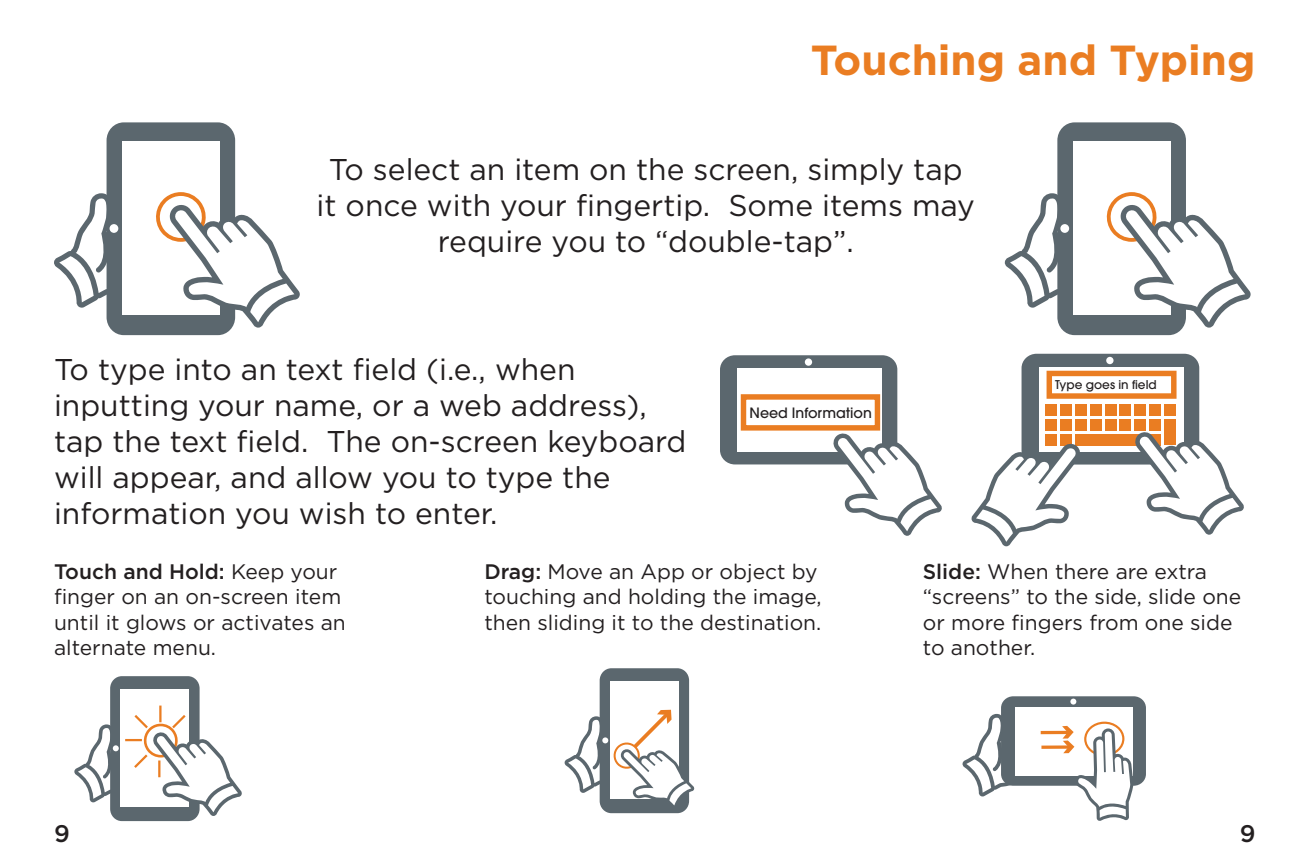
<style>
.page{position:relative;width:1296px;height:864px;background:#fff}
.page>*{position:absolute;margin:0;border:0;box-sizing:border-box;transform-origin:0 0}
.t1{font:700 42px "Gotham";color:#ea7d22}
.t2{font:30px/36px "Gotham";color:#231f20;text-align:center}
.t3{font:500 24px "Gotham";color:#231f20}
.t4{font:21px/25.2px "Gotham";color:#231f20}
.t5{font:500 18.9px "Avant Garde";color:#231f20}
.t6{font:500 14.1px "Avant Garde";color:#231f20}
.t7{font:500 12px "Avant Garde";color:#231f20}
.s1{font-weight:500}
</style>
<div class="page">
<div style="left:107px;top:122px;width:128px;height:213px;background:#5b676e;border-radius:18px"></div>
<div style="left:122px;top:141px;width:98px;height:173px;background:#fff"></div>
<svg style="left:54px;top:192px;width:246px;height:136px"></svg>
<div style="left:1022px;top:354px;width:177px;height:111px;background:#5b676e;border-radius:15px"></div>
<div style="left:1039px;top:367px;width:145px;height:85px;background:#fff"></div>
<div style="left:1106px;top:357px;width:8px;height:7px;background:#fff;border-radius:50%"></div>
<div style="left:1045px;top:404px;width:11px;height:11px;background:#ea7d22"></div>
<div style="left:1060px;top:404px;width:11px;height:11px;background:#ea7d22"></div>
<div style="left:1075px;top:404px;width:11px;height:11px;background:#ea7d22"></div>
<div style="left:1090px;top:404px;width:11px;height:11px;background:#ea7d22"></div>
<div style="left:1105px;top:404px;width:11px;height:11px;background:#ea7d22"></div>
<div style="left:1120px;top:404px;width:11px;height:11px;background:#ea7d22"></div>
<div style="left:1135px;top:404px;width:11px;height:11px;background:#ea7d22"></div>
<div style="left:1150px;top:404px;width:11px;height:11px;background:#ea7d22"></div>
<div style="left:1165px;top:404px;width:11px;height:11px;background:#ea7d22"></div>
<div style="left:1045px;top:419px;width:11px;height:11px;background:#ea7d22"></div>
<div style="left:1060px;top:419px;width:11px;height:11px;background:#ea7d22"></div>
<div style="left:1075px;top:419px;width:11px;height:11px;background:#ea7d22"></div>
<div style="left:1090px;top:419px;width:11px;height:11px;background:#ea7d22"></div>
<div style="left:1105px;top:419px;width:11px;height:11px;background:#ea7d22"></div>
<div style="left:1120px;top:419px;width:11px;height:11px;background:#ea7d22"></div>
<div style="left:1135px;top:419px;width:11px;height:11px;background:#ea7d22"></div>
<div style="left:1150px;top:419px;width:11px;height:11px;background:#ea7d22"></div>
<div style="left:1165px;top:419px;width:11px;height:26px;background:#ea7d22"></div>
<div style="left:1045px;top:434px;width:11px;height:11px;background:#ea7d22"></div>
<div style="left:1060px;top:434px;width:11px;height:11px;background:#ea7d22"></div>
<div style="left:1075px;top:434px;width:71px;height:11px;background:#ea7d22"></div>
<svg style="left:1134px;top:431px;width:110px;height:104px"></svg>
<svg style="left:971px;top:443px;width:110px;height:103px"></svg>
<div style="left:1047px;top:371px;width:130px;height:28px;border:5px solid #ea7d22"></div>
<div style="left:720px;top:355px;width:177px;height:109px;background:#5b676e;border-radius:15px"></div>
<div style="left:737px;top:368px;width:145px;height:83px;background:#fff"></div>
<div style="left:805px;top:358px;width:7px;height:8px;background:#fff;border-radius:50%"></div>
<div style="left:741px;top:394px;width:139px;height:37px;border:5px solid #ea7d22"></div>
<svg style="left:832px;top:432px;width:110px;height:104px"></svg>
<div style="left:110px;top:676px;width:90px;height:145px;background:#5b676e;border-radius:12px"></div>
<div style="left:121px;top:689px;width:68px;height:118px;background:#fff"></div>
<svg style="left:74px;top:703px;width:168px;height:113px"></svg>
<div style="left:600px;top:668px;width:89px;height:145px;background:#5b676e;border-radius:12px"></div>
<div style="left:610px;top:681px;width:68px;height:118px;background:#fff"></div>
<svg style="left:565px;top:710px;width:129px;height:98px"></svg>
<div style="left:1001px;top:696px;width:145px;height:90px;background:#5b676e;border-radius:12px"></div>
<div style="left:1015px;top:707px;width:118px;height:68px;background:#fff"></div>
<svg style="left:1070px;top:699px;width:6px;height:6px"></svg>
<svg style="left:962px;top:714px;width:171px;height:107px"></svg>
<div style="left:1057px;top:122px;width:129px;height:213px;background:#5b676e;border-radius:18px"></div>
<div style="left:1073px;top:141px;width:97px;height:173px;background:#fff"></div>
<svg style="left:1005px;top:192px;width:246px;height:136px"></svg>
<p class="t1" style="left:811px;top:36px;width:446px">Touching and Typing</p>
<p class="t2" style="left:317px;top:151px;width:660px">To select an item on the screen, simply tap it once with your fingertip. Some items may require you to “double-tap”.</p>
<p class="t2" style="left:54px;top:351px;width:634px;text-align:left">To type into an text field (i.e., when inputting your name, or a web address), tap the text field. The on-screen keyboard will appear, and allow you to type the information you wish to enter.</p>
<p class="t4" style="left:54px;top:559px;width:293px"><span class="s1">Touch and Hold:</span> Keep your finger on an on-screen item until it glows or activates an alternate menu.</p>
<p class="t4" style="left:484px;top:559px;width:339px"><span class="s1">Drag:</span> Move an App or object by touching and holding the image, then sliding it to the destination.</p>
<p class="t4" style="left:923px;top:559px;width:320px"><span class="s1">Slide:</span> When there are extra “screens” to the side, slide one or more fingers from one side to another.</p>
<p class="t7" style="left:1055px;top:377px;width:103px">Type goes in field</p>
<p class="t6" style="left:750px;top:404px;width:124px">Need Information</p>
<p class="t7" style="left:443px;top:470px;width:103px">Type goes in field</p>
<p class="t5" style="left:142px;top:495px;width:163px">Need Information</p>
<p class="t6" style="left:138px;top:497px;width:124px">Need Information</p>
<p class="t3" style="left:54px;top:820px;width:17px">9</p>
<p class="t3" style="left:1240px;top:820px;width:17px">9</p>
</div>
